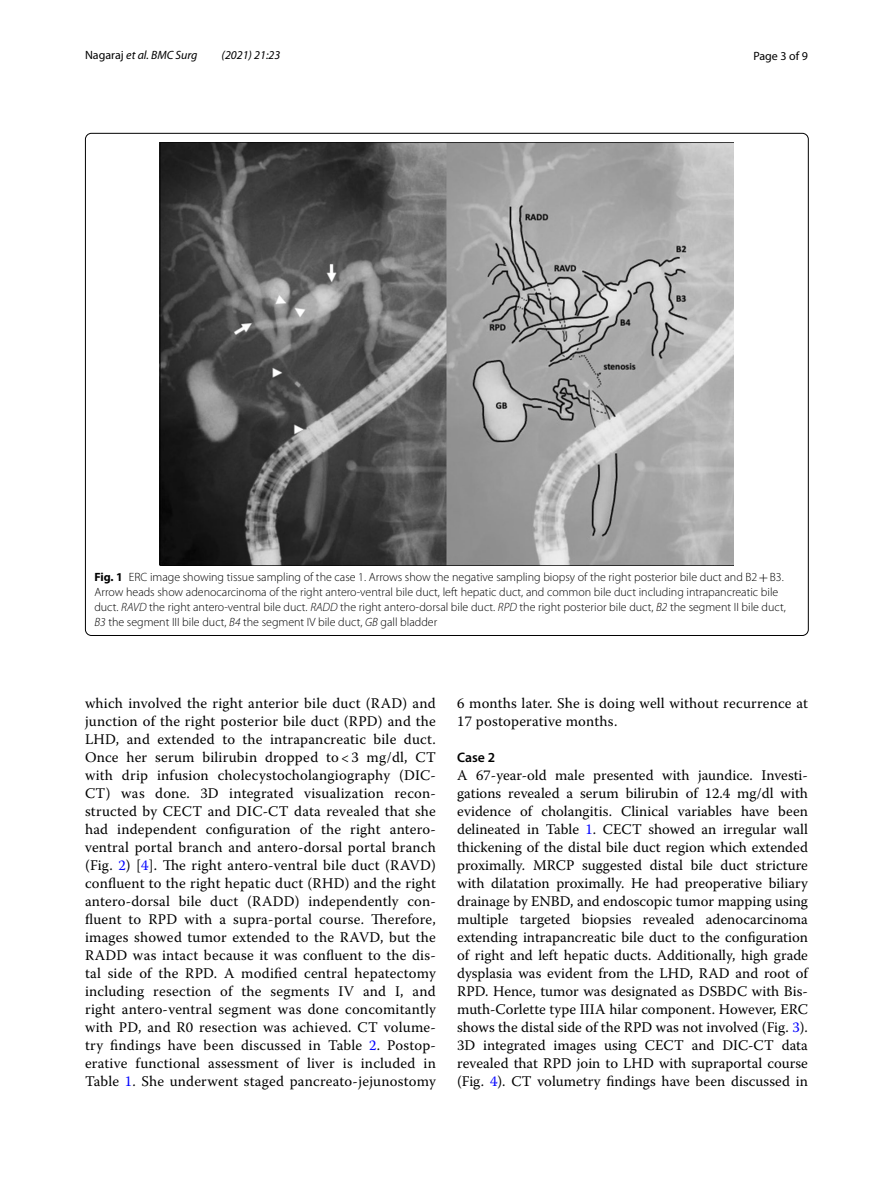
<style>
.page{position:relative;width:893px;height:1187px;background:#fff}
.page>*{position:absolute;margin:0;border:0;box-sizing:border-box;transform-origin:0 0}
.t1{font:14.7px/18px "Warnock Pro";letter-spacing:.015em;color:#000;text-align:justify}
.t2{font:600 13.8px "Myriad Pro";color:#000}
.t3{font:300 12px/15px "Myriad Pro";color:#000}
.t4{font:italic 12px "Myriad Pro";color:#000}
.t5{font:12px "Myriad Pro";color:#000}
.s1{font-style:normal}
.s2{font-weight:700}
.s3{font-family:"MTSY";font-weight:400}
.s4{font-style:italic}
.s5{color:#00f}
</style>
<div class="page">
<img style="left:160px;top:142px;width:574px;height:424px">
<p class="t4" style="left:85px;top:48px;width:114px"><span class="s1">Nagaraj</span> et al. BMC Surg</p>
<p class="t4" style="left:222px;top:48px;width:60px">(2021) 21:23</p>
<p class="t5" style="left:753px;top:48px;width:56px">Page 3 of 9</p>
<p class="t3" style="left:94px;top:569px;width:693px"><span class="s2">Fig. 1</span> ERC image showing tissue sampling of the case 1. Arrows show the negative sampling biopsy of the right posterior bile duct and B2<span class="s3">+</span>B3.<br>Arrow heads show adenocarcinoma of the right antero-ventral bile duct, left hepatic duct, and common bile duct including intrapancreatic bile duct. <span class="s4">RAVD</span> the right antero-ventral bile duct. <span class="s4">RADD</span> the right antero-dorsal bile duct. <span class="s4">RPD</span> the right posterior bile duct, <span class="s4">B2</span> the segment II bile duct, <span class="s4">B3</span> the segment III bile duct, <span class="s4">B4</span> the segment IV bile duct, <span class="s4">GB</span> gall bladder</p>
<p class="t1" style="left:85px;top:693px;width:352px">which involved the right anterior bile duct (RAD) and junction of the right posterior bile duct (RPD) and the LHD, and extended to the intrapancreatic bile duct.<br>Once her serum bilirubin dropped to &lt; 3 mg/dl, CT with drip infusion cholecystocholangiography (DIC-CT) was done. 3D integrated visualization recon&shy;structed by CECT and DIC-CT data revealed that she had independent configuration of the right antero&shy;ventral portal branch and antero-dorsal portal branch (Fig. <span class="s5">2</span>) [<span class="s5">4</span>]. The right antero-ventral bile duct (RAVD) confluent to the right hepatic duct (RHD) and the right antero-dorsal bile duct (RADD) independently con&shy;fluent to RPD with a supra-portal course. Therefore, images showed tumor extended to the RAVD, but the RADD was intact because it was confluent to the dis&shy;tal side of the RPD. A modified central hepatectomy including resection of the segments IV and I, and right antero-ventral segment was done concomitantly with PD, and R0 resection was achieved. CT volume&shy;try findings have been discussed in Table <span class="s5">2</span>. Postop&shy;erative functional assessment of liver is included in Table <span class="s5">1</span>. She underwent staged pancreato-jejunostomy</p>
<p class="t1" style="left:457px;top:693px;width:352px">6 months later. She is doing well without recurrence at<br>17 postoperative months.</p>
<p class="t2" style="left:457px;top:748px;width:40px">Case 2</p>
<p class="t1" style="left:457px;top:765px;width:352px">A 67-year-old male presented with jaundice. Investi&shy;gations revealed a serum bilirubin of 12.4 mg/dl with evidence of cholangitis. Clinical variables have been delineated in Table <span class="s5">1</span>. CECT showed an irregular wall thickening of the distal bile duct region which extended proximally. MRCP suggested distal bile duct stricture with dilatation proximally. He had preoperative biliary drainage by ENBD, and endoscopic tumor mapping using multiple targeted biopsies revealed adenocarcinoma extending intrapancreatic bile duct to the configuration of right and left hepatic ducts. Additionally, high grade dysplasia was evident from the LHD, RAD and root of RPD. Hence, tumor was designated as DSBDC with Bis&shy;muth-Corlette type IIIA hilar component. However, ERC shows the distal side of the RPD was not involved (Fig. <span class="s5">3</span>).<br>3D integrated images using CECT and DIC-CT data revealed that RPD join to LHD with supraportal course (Fig. <span class="s5">4</span>). CT volumetry findings have been discussed in</p>
</div>
